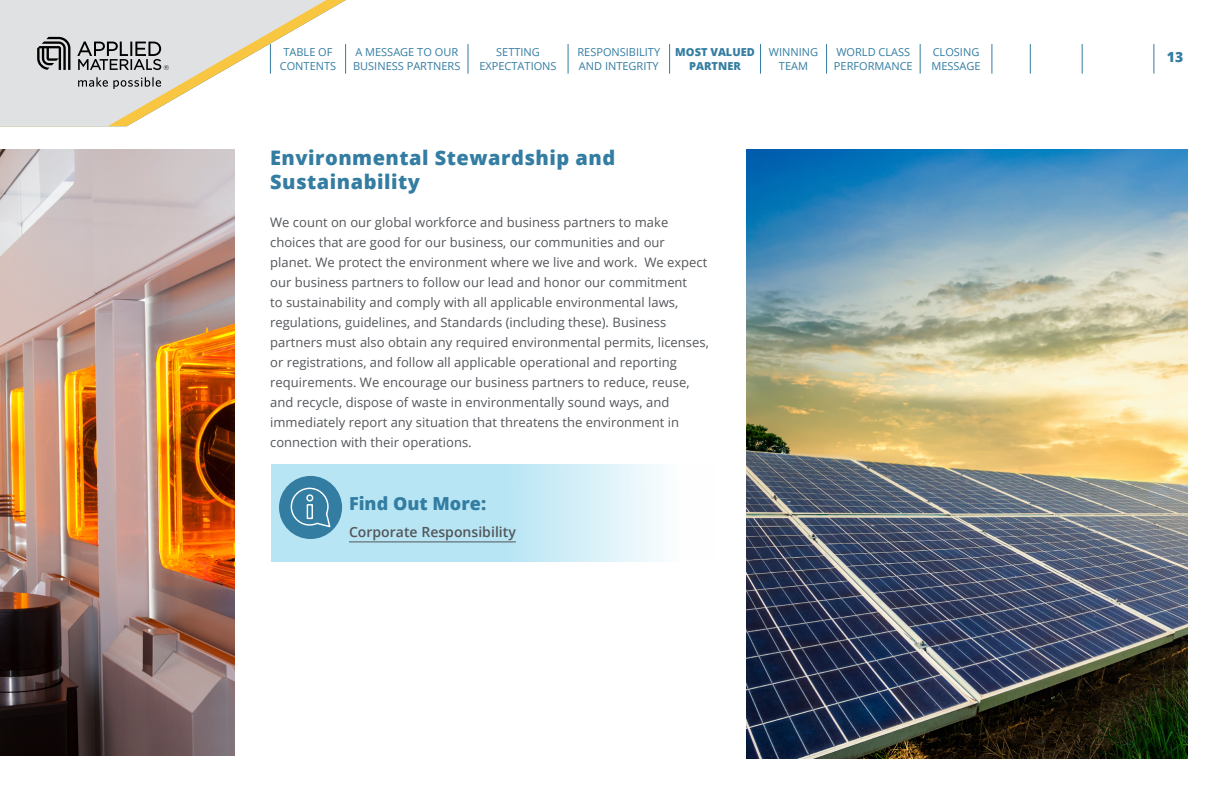
<style>
.page{position:relative;width:1224px;height:792px;background:#fff}
.page>*{position:absolute;margin:0;border:0;box-sizing:border-box;transform-origin:0 0}
.t1{font:800 20px/24px "Open Sans";letter-spacing:.025em;color:#347da2}
.t2{font:800 18px "Open Sans";color:#347da2}
.t3{font:600 14px "Open Sans";color:#53565a}
.t4{font:800 14px "Open Sans";color:#347da2}
.t5{font:13px/20px "Open Sans";color:#53565a}
.t6{font:11px/13.2px "Open Sans";color:#347da2}
.t7{font:800 11px/13.2px "Open Sans";color:#347da2;text-align:center}
</style>
<div class="page">
<hr style="left:468px;top:44px;width:1px;height:30px;background:#347da2">
<hr style="left:568px;top:44px;width:1px;height:30px;background:#347da2">
<hr style="left:669px;top:44px;width:1px;height:30px;background:#347da2">
<hr style="left:760px;top:44px;width:1px;height:30px;background:#347da2">
<hr style="left:826px;top:44px;width:1px;height:30px;background:#347da2">
<hr style="left:920px;top:44px;width:1px;height:30px;background:#347da2">
<hr style="left:992px;top:44px;width:1px;height:30px;background:#347da2">
<hr style="left:1030px;top:44px;width:1px;height:30px;background:#347da2">
<hr style="left:1082px;top:44px;width:1px;height:30px;background:#347da2">
<hr style="left:1154px;top:44px;width:1px;height:30px;background:#347da2">
<svg style="left:0;top:0;width:333px;height:127px;fill:#e0e1e2"></svg>
<svg style="left:78px;top:77px;width:83px;height:12px"></svg>
<svg style="left:37px;top:37px;width:33px;height:33px"></svg>
<svg style="left:77px;top:41px;width:92px;height:29px"></svg>
<svg style="left:271px;top:464px;width:388px;height:98px;fill:#b8e5f4"></svg>
<hr style="left:349px;top:542px;width:167px;height:1px;background:#53565a">
<div style="left:279px;top:476px;width:63px;height:63px;background:#347da2;border-radius:50%"></div>
<svg style="left:290px;top:487px;width:41px;height:41px"></svg>
<img style="left:0;top:150px;width:234px;height:606px">
<img style="left:746px;top:150px;width:442px;height:609px">
<p class="t6" style="left:280px;top:46px;width:58px;text-align:center">TABLE OF<br>CONTENTS</p>
<p class="t6" style="left:353px;top:46px;width:109px">A MESSAGE TO OUR<br>BUSINESS PARTNERS</p>
<p class="t6" style="left:479px;top:46px;width:79px;text-align:center">SETTING<br>EXPECTATIONS</p>
<p class="t6" style="left:577px;top:46px;width:84px">RESPONSIBILITY<br>AND INTEGRITY</p>
<p class="t7" style="left:675px;top:45px;width:81px">MOST VALUED<br>PARTNER</p>
<p class="t6" style="left:769px;top:46px;width:51px;text-align:center">WINNING<br>TEAM</p>
<p class="t6" style="left:834px;top:46px;width:80px">WORLD CLASS<br>PERFORMANCE</p>
<p class="t6" style="left:931px;top:46px;width:51px">CLOSING<br>MESSAGE</p>
<p class="t4" style="left:1167px;top:46px;width:18px">13</p>
<h1 class="t1" style="left:270px;top:145px;width:347px">Environmental Stewardship and<br>Sustainability</h1>
<p class="t5" style="left:270px;top:212px;width:440px">We count on our global workforce and business partners to make choices that are good for our business, our communities and our planet. We protect the environment where we live and work. We expect our business partners to follow our lead and honor our commitment<br>to sustainability and comply with all applicable environmental laws, regulations, guidelines, and Standards (including these). Business partners must also obtain any required environmental permits, licenses, or registrations, and follow all applicable operational and reporting requirements. We encourage our business partners to reduce, reuse, and recycle, dispose of waste in environmentally sound ways, and immediately report any situation that threatens the environment in connection with their operations.</p>
<h2 class="t2" style="left:349px;top:489px;width:139px">Find Out More:</h2>
<p class="t3" style="left:349px;top:522px;width:168px">Corporate Responsibility</p>
</div>
